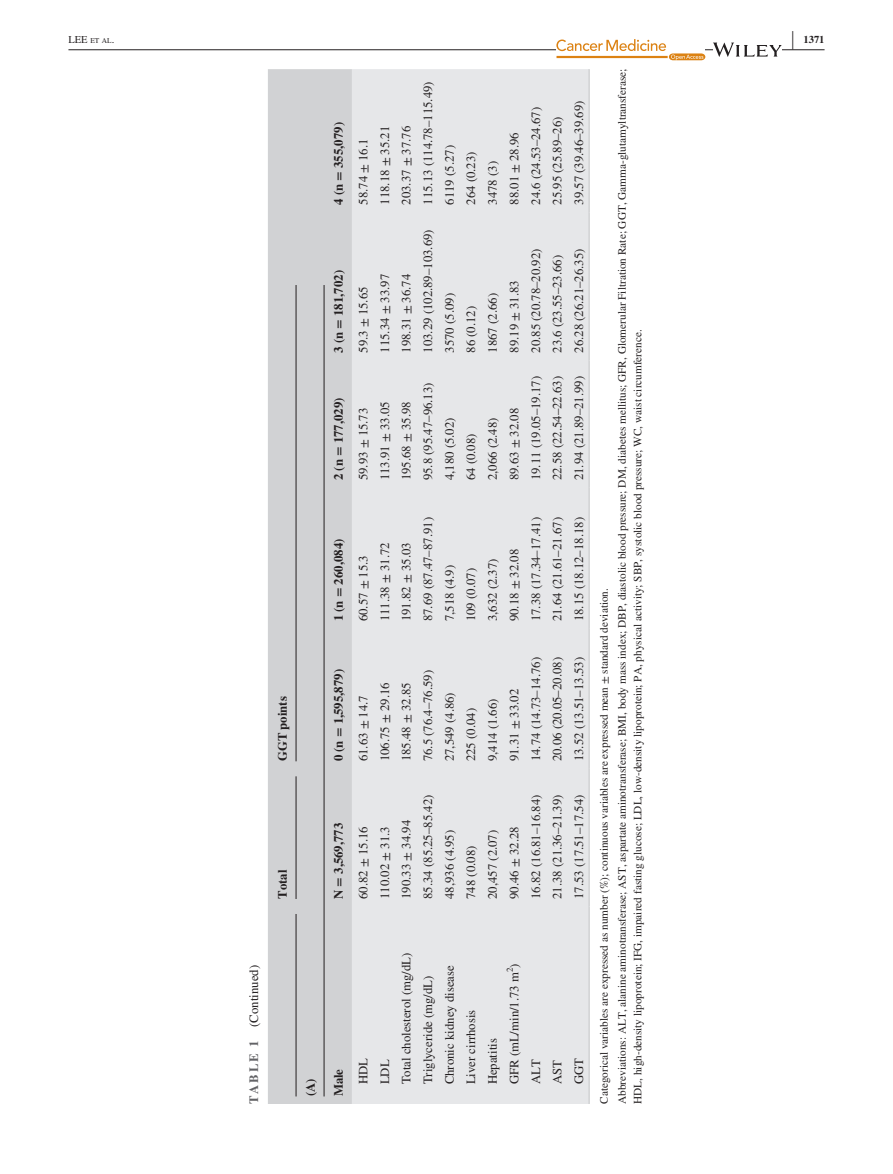
<style>
.page{position:relative;width:893px;height:1174px;background:#fff}
.page>*{position:absolute;margin:0;border:0;box-sizing:border-box;transform-origin:0 0}
.t1{font:700 25.95px "STIX";color:#231f20;scale:.36 1}
.t2{font:12.75px "STIX";color:#231f20}
.t3{font:700 12.75px/28px "STIX";color:#231f20}
.t4{font:11.25px/18px "STIX";color:#231f20}
.t5{font:10.5px "STIX";color:#231f20}
.t6{font:700 10.5px "STIX";color:#231f20}
.s1{font-size:7.35px}
.s2{font-weight:700;color:#636366}
</style>
<div class="page">
<hr style="left:68px;top:49px;width:756px;height:1px;background:#231f20">
<svg style="left:556px;top:39px;width:149px;height:21px"></svg>
<svg style="left:713px;top:43px;width:69px;height:14px"></svg>
<div style="left:268px;top:69px;width:84px;height:1035px;background:#d1d2d4"></div>
<div style="left:352px;top:69px;width:236px;height:1035px;background:#e6e7e9"></div>
<hr style="left:588px;top:906px;width:2px;height:198px;background:#d1d2d4">
<hr style="left:588px;top:769px;width:2px;height:137px;background:#d1d2d4">
<hr style="left:588px;top:629px;width:2px;height:140px;background:#d1d2d4">
<hr style="left:588px;top:488px;width:2px;height:141px;background:#d1d2d4">
<hr style="left:588px;top:360px;width:2px;height:128px;background:#d1d2d4">
<hr style="left:588px;top:212px;width:2px;height:148px;background:#d1d2d4">
<hr style="left:588px;top:69px;width:2px;height:143px;background:#d1d2d4">
<hr style="left:296px;top:914px;width:1px;height:182px;background:#231f20">
<hr style="left:296px;top:776px;width:1px;height:123px;background:#231f20">
<hr style="left:296px;top:285px;width:1px;height:476px;background:#231f20">
<hr style="left:324px;top:285px;width:1px;height:811px;background:#231f20">
<h1 class="t1" style="left:792px;top:25px;width:7px">|</h1>
<p class="t5" style="left:68px;top:32px;width:47px">LEE <span class="s1">et al</span>.</p>
<p class="t6" style="left:803px;top:33px;width:22px">1371</p>
<p class="t2" style="left:245px;top:1104px;width:140px;rotate:-90deg"><span class="s2">TABLE 1</span> (Continued)</p>
<p class="t3" style="left:268px;top:761px;width:66px;rotate:-90deg">GGT points</p>
<p class="t3" style="left:268px;top:899px;width:31px;rotate:-90deg">Total</p>
<p class="t3" style="left:324px;top:205px;width:84px;rotate:-90deg">4 (n = 355,079)</p>
<p class="t3" style="left:324px;top:353px;width:84px;rotate:-90deg">3 (n = 181,702)</p>
<p class="t3" style="left:324px;top:480px;width:84px;rotate:-90deg">2 (n = 177,029)</p>
<p class="t2" style="left:354px;top:205px;width:68px;rotate:-90deg">58.74 ± 16.1</p>
<p class="t2" style="left:376px;top:205px;width:80px;rotate:-90deg">118.18 ± 35.21</p>
<p class="t2" style="left:354px;top:353px;width:68px;rotate:-90deg">59.3 ± 15.65</p>
<p class="t2" style="left:376px;top:353px;width:80px;rotate:-90deg">115.34 ± 33.97</p>
<p class="t2" style="left:398px;top:205px;width:80px;rotate:-90deg">203.37 ± 37.76</p>
<p class="t2" style="left:398px;top:353px;width:80px;rotate:-90deg">198.31 ± 36.74</p>
<p class="t2" style="left:419px;top:205px;width:125px;rotate:-90deg">115.13 (114.78–115.49)</p>
<p class="t2" style="left:419px;top:353px;width:125px;rotate:-90deg">103.29 (102.89–103.69)</p>
<p class="t2" style="left:441px;top:205px;width:61px;rotate:-90deg">6119 (5.27)</p>
<p class="t2" style="left:441px;top:353px;width:61px;rotate:-90deg">3570 (5.09)</p>
<p class="t2" style="left:462px;top:205px;width:55px;rotate:-90deg">264 (0.23)</p>
<p class="t2" style="left:462px;top:353px;width:48px;rotate:-90deg">86 (0.12)</p>
<p class="t2" style="left:484px;top:205px;width:45px;rotate:-90deg">3478 (3)</p>
<p class="t2" style="left:484px;top:353px;width:61px;rotate:-90deg">1867 (2.66)</p>
<p class="t2" style="left:505px;top:205px;width:74px;rotate:-90deg">88.01 ± 28.96</p>
<p class="t2" style="left:505px;top:353px;width:74px;rotate:-90deg">89.19 ± 31.83</p>
<p class="t2" style="left:354px;top:480px;width:74px;rotate:-90deg">59.93 ± 15.73</p>
<p class="t2" style="left:376px;top:480px;width:80px;rotate:-90deg">113.91 ± 33.05</p>
<p class="t2" style="left:398px;top:480px;width:80px;rotate:-90deg">195.68 ± 35.98</p>
<p class="t2" style="left:419px;top:480px;width:99px;rotate:-90deg">95.8 (95.47–96.13)</p>
<p class="t2" style="left:441px;top:480px;width:64px;rotate:-90deg">4,180 (5.02)</p>
<p class="t2" style="left:462px;top:480px;width:48px;rotate:-90deg">64 (0.08)</p>
<p class="t2" style="left:484px;top:480px;width:64px;rotate:-90deg">2,066 (2.48)</p>
<p class="t2" style="left:505px;top:480px;width:74px;rotate:-90deg">89.63 ± 32.08</p>
<p class="t2" style="left:527px;top:205px;width:99px;rotate:-90deg">24.6 (24.53–24.67)</p>
<p class="t2" style="left:548px;top:205px;width:90px;rotate:-90deg">25.95 (25.89–26)</p>
<p class="t2" style="left:570px;top:205px;width:106px;rotate:-90deg">39.57 (39.46–39.69)</p>
<p class="t2" style="left:527px;top:353px;width:106px;rotate:-90deg">20.85 (20.78–20.92)</p>
<p class="t2" style="left:527px;top:480px;width:106px;rotate:-90deg">19.11 (19.05–19.17)</p>
<p class="t2" style="left:548px;top:353px;width:99px;rotate:-90deg">23.6 (23.55–23.66)</p>
<p class="t2" style="left:548px;top:480px;width:106px;rotate:-90deg">22.58 (22.54–22.63)</p>
<p class="t2" style="left:570px;top:353px;width:106px;rotate:-90deg">26.28 (26.21–26.35)</p>
<p class="t2" style="left:570px;top:480px;width:106px;rotate:-90deg">21.94 (21.89–21.99)</p>
<p class="t3" style="left:324px;top:621px;width:84px;rotate:-90deg">1 (n = 260,084)</p>
<p class="t2" style="left:354px;top:621px;width:68px;rotate:-90deg">60.57 ± 15.3</p>
<p class="t2" style="left:376px;top:621px;width:80px;rotate:-90deg">111.38 ± 31.72</p>
<p class="t2" style="left:398px;top:621px;width:80px;rotate:-90deg">191.82 ± 35.03</p>
<p class="t2" style="left:419px;top:621px;width:106px;rotate:-90deg">87.69 (87.47–87.91)</p>
<p class="t2" style="left:441px;top:621px;width:58px;rotate:-90deg">7,518 (4.9)</p>
<p class="t2" style="left:462px;top:621px;width:55px;rotate:-90deg">109 (0.07)</p>
<p class="t2" style="left:484px;top:621px;width:64px;rotate:-90deg">3,632 (2.37)</p>
<p class="t2" style="left:505px;top:621px;width:74px;rotate:-90deg">90.18 ± 32.08</p>
<p class="t2" style="left:527px;top:621px;width:106px;rotate:-90deg">17.38 (17.34–17.41)</p>
<p class="t2" style="left:548px;top:621px;width:106px;rotate:-90deg">21.64 (21.61–21.67)</p>
<p class="t2" style="left:570px;top:621px;width:106px;rotate:-90deg">18.15 (18.12–18.18)</p>
<p class="t3" style="left:324px;top:761px;width:94px;rotate:-90deg">0 (n = 1,595,879)</p>
<p class="t2" style="left:354px;top:761px;width:68px;rotate:-90deg">61.63 ± 14.7</p>
<p class="t2" style="left:376px;top:761px;width:80px;rotate:-90deg">106.75 ± 29.16</p>
<p class="t2" style="left:398px;top:761px;width:80px;rotate:-90deg">185.48 ± 32.85</p>
<p class="t2" style="left:419px;top:761px;width:93px;rotate:-90deg">76.5 (76.4–76.59)</p>
<p class="t2" style="left:441px;top:761px;width:71px;rotate:-90deg">27,549 (4.86)</p>
<p class="t2" style="left:462px;top:761px;width:55px;rotate:-90deg">225 (0.04)</p>
<p class="t2" style="left:484px;top:761px;width:64px;rotate:-90deg">9,414 (1.66)</p>
<p class="t2" style="left:505px;top:761px;width:74px;rotate:-90deg">91.31 ± 33.02</p>
<p class="t2" style="left:527px;top:761px;width:106px;rotate:-90deg">14.74 (14.73–14.76)</p>
<p class="t2" style="left:548px;top:761px;width:106px;rotate:-90deg">20.06 (20.05–20.08)</p>
<p class="t2" style="left:570px;top:761px;width:106px;rotate:-90deg">13.52 (13.51–13.53)</p>
<p class="t3" style="left:324px;top:899px;width:78px;rotate:-90deg">N = 3,569,773</p>
<p class="t2" style="left:354px;top:899px;width:74px;rotate:-90deg">60.82 ± 15.16</p>
<p class="t2" style="left:376px;top:899px;width:74px;rotate:-90deg">110.02 ± 31.3</p>
<p class="t2" style="left:398px;top:899px;width:80px;rotate:-90deg">190.33 ± 34.94</p>
<p class="t2" style="left:419px;top:899px;width:106px;rotate:-90deg">85.34 (85.25–85.42)</p>
<p class="t2" style="left:441px;top:899px;width:71px;rotate:-90deg">48,936 (4.95)</p>
<p class="t2" style="left:462px;top:899px;width:55px;rotate:-90deg">748 (0.08)</p>
<p class="t2" style="left:484px;top:899px;width:71px;rotate:-90deg">20,457 (2.07)</p>
<p class="t2" style="left:505px;top:899px;width:74px;rotate:-90deg">90.46 ± 32.28</p>
<p class="t2" style="left:527px;top:899px;width:106px;rotate:-90deg">16.82 (16.81–16.84)</p>
<p class="t2" style="left:548px;top:899px;width:106px;rotate:-90deg">21.38 (21.36–21.39)</p>
<p class="t2" style="left:570px;top:899px;width:106px;rotate:-90deg">17.53 (17.51–17.54)</p>
<p class="t3" style="left:296px;top:1096px;width:29px;rotate:-90deg">(A)<br>Male</p>
<p class="t2" style="left:354px;top:1084px;width:28px;rotate:-90deg">HDL</p>
<p class="t2" style="left:376px;top:1084px;width:26px;rotate:-90deg">LDL</p>
<p class="t2" style="left:398px;top:1084px;width:133px;rotate:-90deg">Total cholesterol (mg/dL)</p>
<p class="t2" style="left:419px;top:1084px;width:110px;rotate:-90deg">Triglyceride (mg/dL)</p>
<p class="t2" style="left:441px;top:1084px;width:120px;rotate:-90deg">Chronic kidney disease</p>
<p class="t2" style="left:462px;top:1084px;width:76px;rotate:-90deg">Liver cirrhosis</p>
<p class="t2" style="left:505px;top:1084px;width:122px;rotate:-90deg">GFR (mL/min/1.73 m<sup>2</sup>)</p>
<p class="t2" style="left:484px;top:1084px;width:48px;rotate:-90deg">Hepatitis</p>
<p class="t2" style="left:527px;top:1084px;width:26px;rotate:-90deg">ALT</p>
<p class="t2" style="left:548px;top:1084px;width:26px;rotate:-90deg">AST</p>
<p class="t2" style="left:570px;top:1084px;width:28px;rotate:-90deg">GGT</p>
<p class="t4" style="left:596px;top:1104px;width:1036px;rotate:-90deg">Categorical variables are expressed as number (%); continuous variables are expressed mean ± standard deviation.<br>Abbreviations: ALT, alanine aminotransferase; AST, aspartate aminotransferase; BMI, body mass index; DBP, diastolic blood pressure; DM, diabetes mellitus; GFR, Glomerular Filtration Rate; GGT, Gamma-glutamyltransferase;</p>
<p class="t4" style="left:630px;top:1104px;width:776px;rotate:-90deg">HDL, high-density lipoprotein; IFG, impaired fasting glucose; LDL, low-density lipoprotein; PA, physical activity; SBP, systolic blood pressure; WC, waist circumference.</p>
</div>
